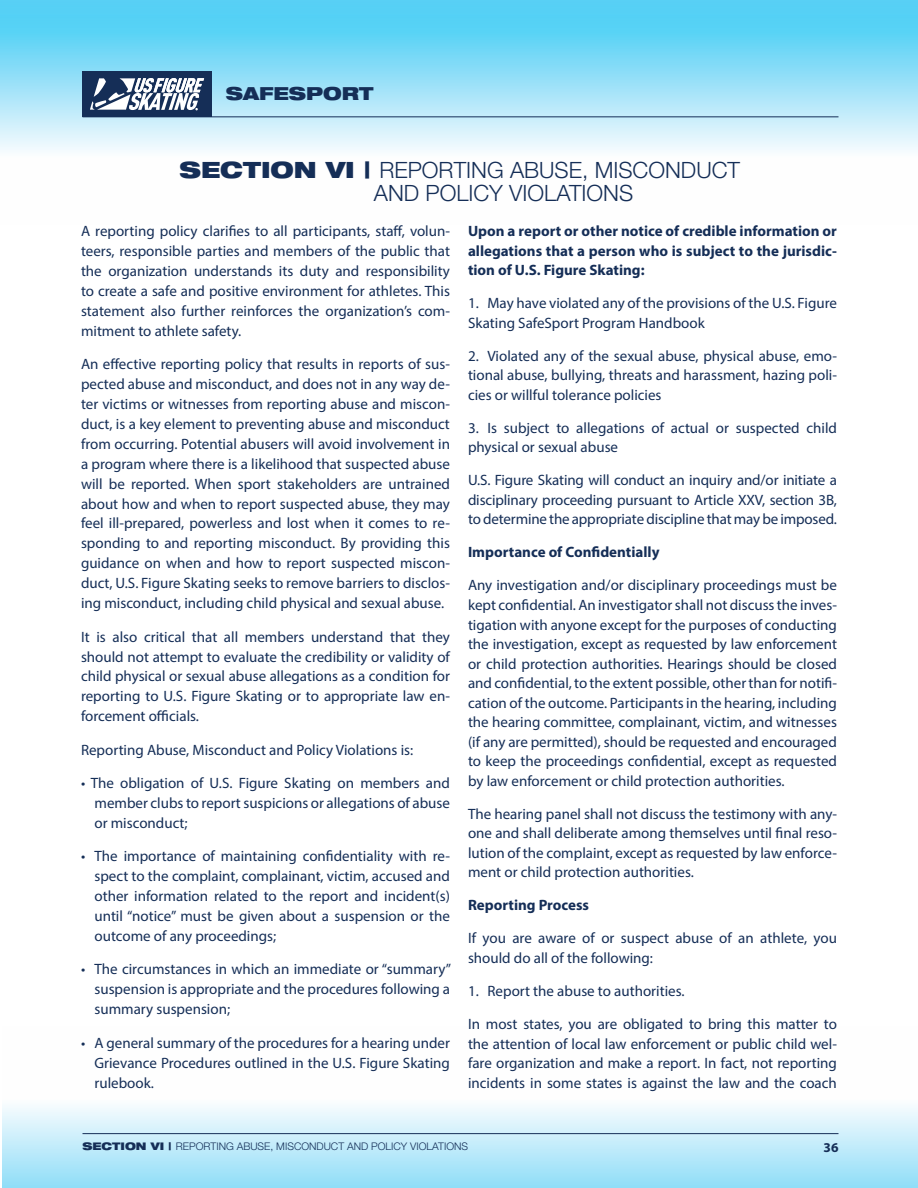
<style>
.page{position:relative;width:918px;height:1188px;background:#fff}
.page>*{position:absolute;margin:0;border:0;box-sizing:border-box;transform-origin:0 0}
.t1{font:300 22.5px/22.5px "Helvetica Neue LT Std";color:#152e57}
.t2{font:900 expanded 18px "Helvetica Neue LT Std";color:#152e57}
.t3{font:15px/20px "Myriad Pro";color:#152e57;text-align:justify}
.t4{font:700 15px/19.5px "Myriad Pro";color:#152e57;text-align:justify}
.t5{font:700 13.5px "Myriad Pro";color:#152e57}
.t6{font:300 10.5px "Helvetica Neue LT Std";color:#152e57}
.s1{font-weight:900;font-stretch:expanded}
</style>
<div class="page">
<svg style="left:2px;top:1106px;width:916px;height:82px;background:#c1ebfa"></svg>
<svg style="left:0;top:0;width:918px;height:151px;background:#93dff8"></svg>
<hr style="left:82px;top:116px;width:756px;height:1px;background:#152e57">
<hr style="left:82px;top:1133px;width:756px;height:1px;background:#152e57">
<div style="left:82px;top:71px;width:130px;height:46px;background:#152e57"></div>
<svg style="left:90px;top:78px;width:114px;height:32px"></svg>
<p class="t2" style="left:226px;top:81px;width:149px">SAFESPORT</p>
<p class="t1" style="left:374px;top:158px;width:368px;text-indent:-194px"><span class="s1">SECTION VI |</span> REPORTING ABUSE, MISCONDUCT<br>AND POLICY VIOLATIONS</p>
<p class="t3" style="left:81px;top:221px;width:371px">A reporting policy clarifies to all participants, staff, volun&shy;teers, responsible parties and members of the public that the organization understands its duty and responsibility to create a safe and positive environment for athletes. This statement also further reinforces the organization’s com&shy;mitment to athlete safety.</p>
<p class="t3" style="left:81px;top:354px;width:371px">An effective reporting policy that results in reports of sus&shy;pected abuse and misconduct, and does not in any way de&shy;ter victims or witnesses from reporting abuse and miscon&shy;duct, is a key element to preventing abuse and misconduct from occurring. Potential abusers will avoid involvement in a program where there is a likelihood that suspected abuse will be reported. When sport stakeholders are untrained about how and when to report suspected abuse, they may feel ill-prepared, powerless and lost when it comes to re&shy;sponding to and reporting misconduct. By providing this guidance on when and how to report suspected miscon&shy;duct, U.S. Figure Skating seeks to remove barriers to disclos&shy;ing misconduct, including child physical and sexual abuse.</p>
<p class="t3" style="left:81px;top:626px;width:371px">It is also critical that all members understand that they should not attempt to evaluate the credibility or validity of child physical or sexual abuse allegations as a condition for reporting to U.S. Figure Skating or to appropriate law en&shy;forcement officials.</p>
<p class="t3" style="left:81px;top:739px;width:334px">Reporting Abuse, Misconduct and Policy Violations is:</p>
<p class="t3" style="left:94px;top:773px;width:357px;text-indent:-14px">• The obligation of U.S. Figure Skating on members and member clubs to report suspicions or allegations of abuse or misconduct;</p>
<p class="t3" style="left:94px;top:846px;width:357px;text-indent:-14px">• The importance of maintaining confidentiality with re&shy;spect to the complaint, complainant, victim, accused and other information related to the report and incident(s) until “notice” must be given about a suspension or the outcome of any proceedings;</p>
<p class="t3" style="left:94px;top:959px;width:358px;text-indent:-14px">• The circumstances in which an immediate or “summary” suspension is appropriate and the procedures following a summary suspension;</p>
<p class="t3" style="left:94px;top:1032px;width:357px;text-indent:-14px">• A general summary of the procedures for a hearing under Grievance Procedures outlined in the U.S. Figure Skating rulebook.</p>
<p class="t4" style="left:468px;top:221px;width:371px">Upon a report or other notice of credible information or allegations that a person who is subject to the jurisdic&shy;tion of U.S. Figure Skating:</p>
<p class="t3" style="left:468px;top:293px;width:370px;line-height:19.5px">1. May have violated any of the provisions of the U.S. Figure<br>Skating SafeSport Program Handbook</p>
<p class="t3" style="left:468px;top:346px;width:371px;line-height:19.5px">2. Violated any of the sexual abuse, physical abuse, emo&shy;tional abuse, bullying, threats and harassment, hazing poli&shy;cies or willful tolerance policies</p>
<p class="t3" style="left:468px;top:418px;width:371px;line-height:19.5px">3. Is subject to allegations of actual or suspected child physical or sexual abuse</p>
<p class="t3" style="left:468px;top:470px;width:371px;line-height:19.5px">U.S. Figure Skating will conduct an inquiry and/or initiate a disciplinary proceeding pursuant to Article XXV, section 3B, to determine the appropriate discipline that may be imposed.</p>
<p class="t4" style="left:468px;top:542px;width:193px">Importance of Confidentially</p>
<p class="t3" style="left:468px;top:575px;width:371px;line-height:19.5px">Any investigation and/or disciplinary proceedings must be kept confidential. An investigator shall not discuss the inves&shy;tigation with anyone except for the purposes of conducting the investigation, except as requested by law enforcement or child protection authorities. Hearings should be closed and confidential, to the extent possible, other than for notifi&shy;cation of the outcome. Participants in the hearing, including the hearing committee, complainant, victim, and witnesses (if any are permitted), should be requested and encouraged to keep the proceedings confidential, except as requested by law enforcement or child protection authorities.</p>
<p class="t3" style="left:468px;top:804px;width:371px;line-height:19.5px">The hearing panel shall not discuss the testimony with any&shy;one and shall deliberate among themselves until final reso&shy;lution of the complaint, except as requested by law enforce&shy;ment or child protection authorities.</p>
<p class="t4" style="left:468px;top:895px;width:123px">Reporting Process</p>
<p class="t3" style="left:468px;top:928px;width:370px;line-height:19.5px">If you are aware of or suspect abuse of an athlete, you should do all of the following:</p>
<p class="t3" style="left:468px;top:981px;width:217px">1. Report the abuse to authorities.</p>
<p class="t3" style="left:468px;top:1014px;width:371px;line-height:19.5px">In most states, you are obligated to bring this matter to the attention of local law enforcement or public child wel&shy;fare organization and make a report. In fact, not reporting incidents in some states is against the law and the coach</p>
<p class="t6" style="left:82px;top:1140px;width:387px"><span class="s1">SECTION VI |</span> REPORTING ABUSE, MISCONDUCT AND POLICY VIOLATIONS</p>
<p class="t5" style="left:824px;top:1139px;width:16px">36</p>
</div>
